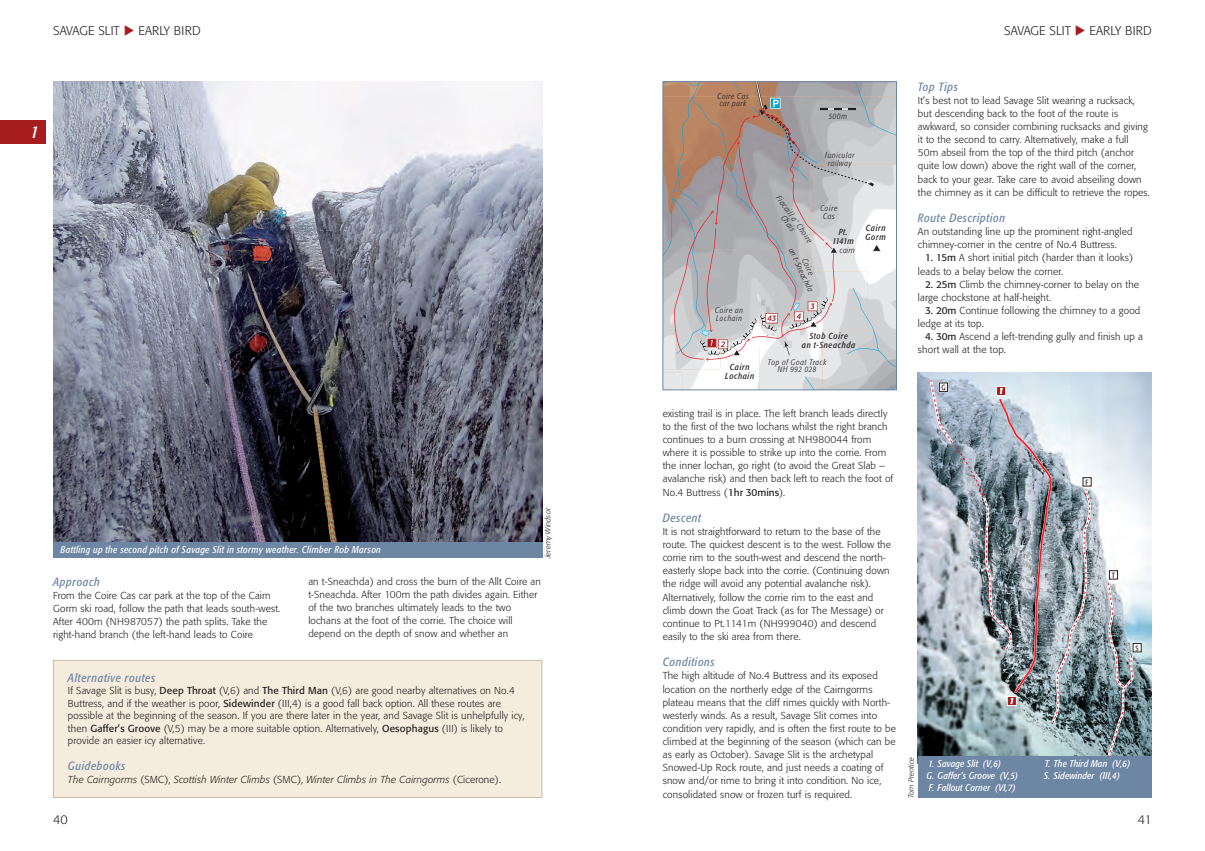
<style>
.page{position:relative;width:1205px;height:851px;background:#fff}
.page>*{position:absolute;margin:0;border:0;box-sizing:border-box;transform-origin:0 0}
.t1{font:italic condensed 17.5px "Formata";color:#fff;scale:1.05 1}
.t2{font:300 12.5px "Formata";letter-spacing:.005em;color:#231f20}
.t3{font:italic condensed 11.88px "Formata";letter-spacing:.05em;color:#6d86a3}
.t4{font:300 10px/13.1px "Formata";letter-spacing:.015em;color:#231f20}
.t5{font:italic 300 10px "Formata";letter-spacing:.015em;color:#231f20}
.t6{font:italic condensed 9.75px/11.8px "Formata";letter-spacing:.01em;color:#fff}
.t7{font:italic condensed 9.75px "Formata";letter-spacing:.03em;color:#fff}
.t8{font:italic condensed 8.75px/8.8px "Formata";letter-spacing:.065em;color:#231f20;text-align:center}
.t9{font:italic 300 condensed 8.12px/7.5px "Formata";letter-spacing:.07em;color:#231f20;text-align:center}
.t10{font:italic 300 7.5px "Formata";color:#231f20}
.t11{font:condensed 7.5px "Formata";color:#231f20}
.s1{color:#a61c1f}
.s2{font-weight:400}
.s3{font-style:normal}
</style>
<div class="page">
<img style="left:53px;top:81px;width:489px;height:461px">
<svg style="left:665px;top:83px;width:229px;height:305px;background:#c2bbba"></svg>
<div style="left:663px;top:81px;width:233px;height:309px;border:1px solid #6d86a3"></div>
<img style="left:918px;top:372px;width:234px;height:383px">
<svg style="left:1105px;top:579px;width:30px;height:176px;background:#8c99a0"></svg>
<div style="left:1132px;top:642px;width:10px;height:10px;border:4px solid #fff"></div>
<div style="left:1133px;top:643px;width:8px;height:8px;background:#fff"></div>
<div style="left:1133px;top:643px;width:8px;height:9px;border:1px solid #231f20"></div>
<div style="left:1108px;top:570px;width:10px;height:9px;border:4px solid #fff"></div>
<div style="left:1109px;top:570px;width:8px;height:9px;background:#fff"></div>
<div style="left:1109px;top:570px;width:9px;height:9px;border:1px solid #231f20"></div>
<svg style="left:928px;top:376px;width:163px;height:349px;background:#9ca5ae"></svg>
<div style="left:53px;top:542px;width:489px;height:15px;background:#6d86a3"></div>
<div style="left:918px;top:755px;width:234px;height:42px;background:#6d86a3"></div>
<div style="left:0;top:120px;width:46px;height:24px;background:#a61c1f"></div>
<div style="left:54px;top:660px;width:488px;height:137px;background:#f6ecdd"></div>
<div style="left:53px;top:660px;width:489px;height:137px;border:1px solid #c7bba9"></div>
<p class="t2" style="left:53px;top:26px;width:149px">SAVAGE SLIT <span class="s1">◆</span> EARLY BIRD</p>
<p class="t2" style="left:1004px;top:26px;width:149px">SAVAGE SLIT <span class="s1">◆</span> EARLY BIRD</p>
<h1 class="t1" style="left:31px;top:125px;width:10px">1</h1>
<p class="t7" style="left:61px;top:545px;width:322px">Battling up the second pitch of Savage Slit in stormy weather. Climber Rob Marson</p>
<p class="t10" style="left:545px;top:558px;width:52px;rotate:-90deg">Jeremy Windsor</p>
<p class="t3" style="left:53px;top:576px;width:48px">Approach</p>
<p class="t4" style="left:53px;top:589px;width:229px">From the Coire Cas car park at the top of the Cairn Gorm ski road, follow the path that leads south-west.<br>After 400m (NH987057) the path splits. Take the right-hand branch (the left-hand leads to Coire</p>
<p class="t4" style="left:308px;top:575px;width:234px">an t-Sneachda) and cross the burn of the Allt Coire an t-Sneachda. After 100m the path divides again. Either of the two branches ultimately leads to the two lochans at the foot of the corrie. The choice will depend on the depth of snow and whether an</p>
<p class="t3" style="left:68px;top:672px;width:89px">Alternative routes</p>
<p class="t4" style="left:68px;top:685px;width:458px;line-height:12.5px">If Savage Slit is busy, <span class="s2">Deep Throat</span> (V,6) and <span class="s2">The Third Man</span> (V,6) are good nearby alternatives on No.4<br>Buttress, and if the weather is poor, <span class="s2">Sidewinder</span> (III,4) is a good fall back option. All these routes are possible at the beginning of the season. If you are there later in the year, and Savage Slit is unhelpfully icy, then <span class="s2">Gaffer’s Groove</span> (V,5) may be a more suitable option. Alternatively, <span class="s2">Oesophagus</span> (III) is likely to provide an easier icy alternative.</p>
<p class="t3" style="left:68px;top:760px;width:59px">Guidebooks</p>
<p class="t5" style="left:68px;top:775px;width:435px">The Cairngorms <span class="s3">(SMC),</span> Scottish Winter Climbs <span class="s3">(SMC),</span> Winter Climbs in The Cairngorms <span class="s3">(Cicerone).</span></p>
<p class="t9" style="left:717px;top:92px;width:33px;text-align:left">Coire Cas car park</p>
<p class="t9" style="left:715px;top:307px;width:29px;text-align:left">Coire an<br>Lochain</p>
<p class="t8" style="left:725px;top:363px;width:30px">Cairn<br>Lochain</p>
<p class="t9" style="left:829px;top:113px;width:20px">500m</p>
<p class="t9" style="left:825px;top:152px;width:31px">funicular railway</p>
<p class="t9" style="left:781px;top:194px;width:58px;rotate:55deg">Fiacaill a’ Choire<br>Chais</p>
<p class="t9" style="left:820px;top:205px;width:19px">Coire<br>Cas</p>
<p class="t8" style="left:832px;top:228px;width:23px">Pt.<br>1141m</p>
<p class="t9" style="left:801px;top:244px;width:49px;rotate:65deg">Coire<br>an t-Sneachda</p>
<p class="t9" style="left:840px;top:247px;width:17px">cairn</p>
<p class="t8" style="left:865px;top:224px;width:22px;text-align:left">Cairn<br>Gorm</p>
<p class="t8" style="left:802px;top:332px;width:55px">Stob Coire<br>an t-Sneachda</p>
<p class="t9" style="left:768px;top:359px;width:60px">Top of Goat Track<br>NH 992 028</p>
<p class="t4" style="left:663px;top:407px;width:232px">existing trail is in place. The left branch leads directly to the first of the two lochans whilst the right branch continues to a burn crossing at NH980044 from where it is possible to strike up into the corrie. From the inner lochan, go right (to avoid the Great Slab – avalanche risk) and then back left to reach the foot of No.4 Buttress (<span class="s2">1hr 30mins</span>).</p>
<p class="t3" style="left:663px;top:513px;width:40px">Descent</p>
<p class="t4" style="left:663px;top:525px;width:230px">It is not straightforward to return to the base of the route. The quickest descent is to the west. Follow the corrie rim to the south-west and descend the north&shy;easterly slope back into the corrie. (Continuing down the ridge will avoid any potential avalanche risk).<br>Alternatively, follow the corrie rim to the east and climb down the Goat Track (as for The Message) or continue to Pt.1141m (NH999040) and descend easily to the ski area from there.</p>
<p class="t3" style="left:663px;top:657px;width:54px">Conditions</p>
<p class="t4" style="left:663px;top:670px;width:235px">The high altitude of No.4 Buttress and its exposed location on the northerly edge of the Cairngorms plateau means that the cliff rimes quickly with North&shy;westerly winds. As a result, Savage Slit comes into condition very rapidly, and is often the first route to be climbed at the beginning of the season (which can be as early as October). Savage Slit is the archetypal Snowed-Up Rock route, and just needs a coating of snow and/or rime to bring it into condition. No ice, consolidated snow or frozen turf is required.</p>
<p class="t3" style="left:918px;top:82px;width:41px">Top Tips</p>
<p class="t4" style="left:918px;top:94px;width:234px">It’s best not to lead Savage Slit wearing a rucksack, but descending back to the foot of the route is awkward, so consider combining rucksacks and giving it to the second to carry. Alternatively, make a full 50m abseil from the top of the third pitch (anchor quite low down) above the right wall of the corner, back to your gear. Take care to avoid abseiling down the chimney as it can be difficult to retrieve the ropes.</p>
<p class="t3" style="left:918px;top:213px;width:89px">Route Description</p>
<p class="t4" style="left:918px;top:226px;width:216px">An outstanding line up the prominent right-angled chimney-corner in the centre of No.4 Buttress.</p>
<p class="t4" style="left:918px;top:252px;width:217px;text-indent:7px"><span class="s2">1. 15m</span> A short initial pitch (harder than it looks) leads to a belay below the corner.</p>
<p class="t4" style="left:918px;top:278px;width:223px;text-indent:7px"><span class="s2">2. 25m</span> Climb the chimney-corner to belay on the large chockstone at half-height.</p>
<p class="t4" style="left:918px;top:304px;width:224px;text-indent:7px"><span class="s2">3. 20m</span> Continue following the chimney to a good ledge at its top.</p>
<p class="t4" style="left:918px;top:331px;width:226px;text-indent:7px"><span class="s2">4. 30m</span> Ascend a left-trending gully and finish up a short wall at the top.</p>
<p class="t11" style="left:941px;top:384px;width:6px">G</p>
<p class="t11" style="left:1085px;top:479px;width:5px">F</p>
<p class="t11" style="left:1112px;top:572px;width:5px">T</p>
<p class="t11" style="left:1135px;top:644px;width:5px">S</p>
<p class="t10" style="left:908px;top:797px;width:42px;rotate:-90deg">Tom Prentice</p>
<p class="t6" style="left:926px;top:758px;width:93px">1. Savage Slit (V,6)<br>G. Gaffer’s Groove (V,5)<br>F. Fallout Corner (VI,7)</p>
<p class="t6" style="left:1044px;top:758px;width:88px">T. The Third Man (V,6)<br>S. Sidewinder (III,4)</p>
<p class="t2" style="left:53px;top:814px;width:16px">40</p>
<p class="t2" style="left:1137px;top:814px;width:16px">41</p>
</div>
